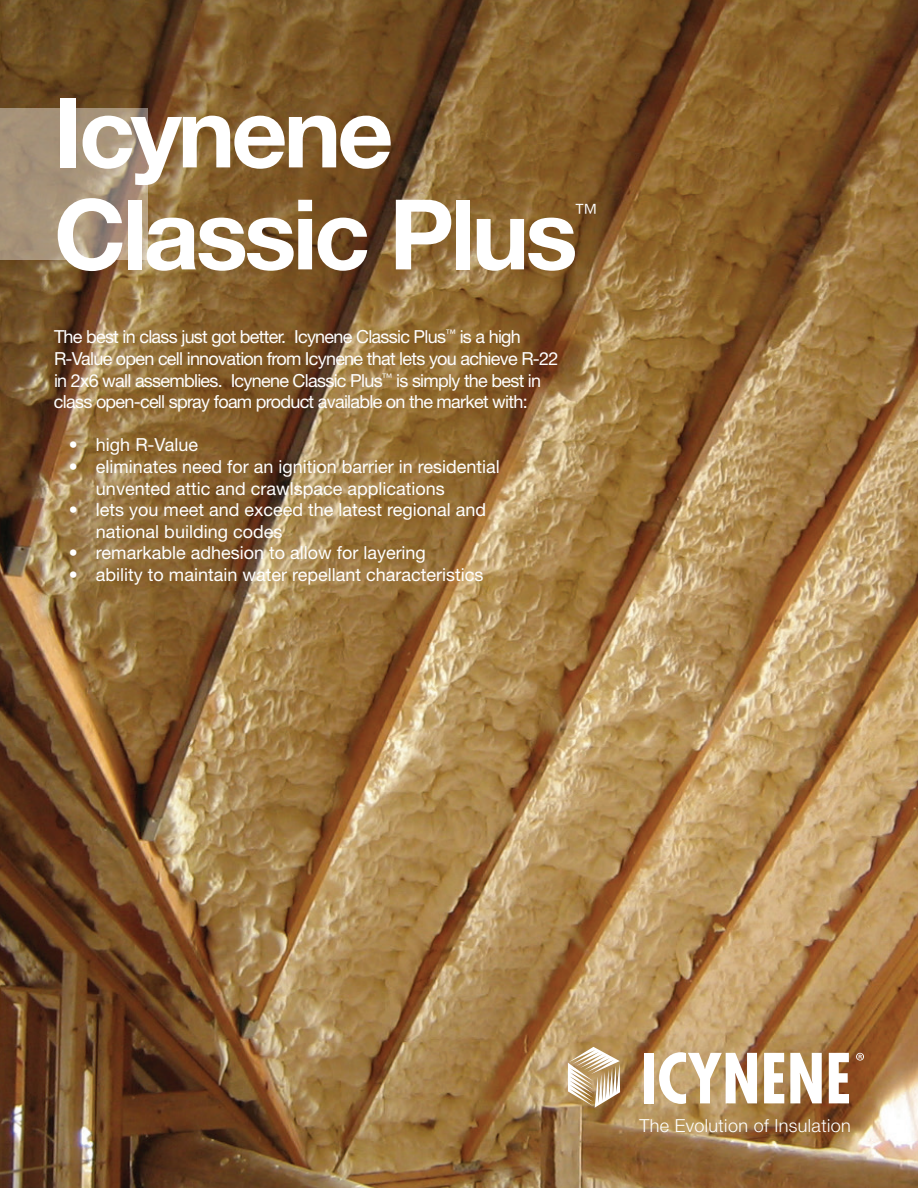
<style>
.page{position:relative;width:918px;height:1188px;background:#fff}
.page>*{position:absolute;margin:0;border:0;box-sizing:border-box;transform-origin:0 0}
.t1{font:700 97.5px/102px "Helvetica Neue LT Std";letter-spacing:-.04em;color:#fff}
.t2{font:300 24px "Helvetica Neue LT Std";color:#fff}
.t3{font:18px/21.6px "Helvetica Neue LT Std";color:#fff}
.t4{font:18px/21.6px "Helvetica Neue LT Std";letter-spacing:-.04em;color:#fff}
.t5{font:300 18px "Helvetica Neue LT Std";letter-spacing:.02em;color:#fff}
</style>
<div class="page">
<img style="left:0;top:0;width:918px;height:1188px">
<svg style="left:0;top:108px;width:148px;height:151px;background:#a7937b"></svg>
<div style="left:644px;top:1053px;width:10px;height:50px;background:#fff"></div>
<svg style="left:659px;top:1052px;width:98px;height:52px"></svg>
<svg style="left:764px;top:1053px;width:20px;height:50px"></svg>
<svg style="left:790px;top:1053px;width:32px;height:50px"></svg>
<svg style="left:829px;top:1053px;width:20px;height:50px"></svg>
<svg style="left:856px;top:1053px;width:8px;height:8px"></svg>
<svg style="left:568px;top:1047px;width:52px;height:61px"></svg>
<h1 class="t1" style="left:54px;top:80px;width:525px">Icynene<br>Classic Plus</h1>
<h2 class="t2" style="left:574px;top:198px;width:25px">™</h2>
<p class="t4" style="left:54px;top:326px;width:506px">The best in class just got better. Icynene Classic Plus<sup>™</sup> is a high R-Value open cell innovation from Icynene that lets you achieve R-22 in 2x6 wall assemblies. Icynene Classic Plus<sup>™</sup> is simply the best in class open-cell spray foam product available on the market with:</p>
<p class="t3" style="left:69px;top:434px;width:131px">• high R-Value</p>
<p class="t3" style="left:96px;top:455px;width:405px;text-indent:-27px">• eliminates need for an ignition barrier in residential unvented attic and crawlspace applications</p>
<p class="t3" style="left:96px;top:499px;width:392px;text-indent:-27px">• lets you meet and exceed the latest regional and national building codes</p>
<p class="t3" style="left:69px;top:542px;width:359px">• remarkable adhesion to allow for layering</p>
<p class="t3" style="left:69px;top:563px;width:416px">• ability to maintain water repellant characteristics</p>
<p class="t5" style="left:639px;top:1114px;width:213px">The Evolution of Insulation</p>
</div>
